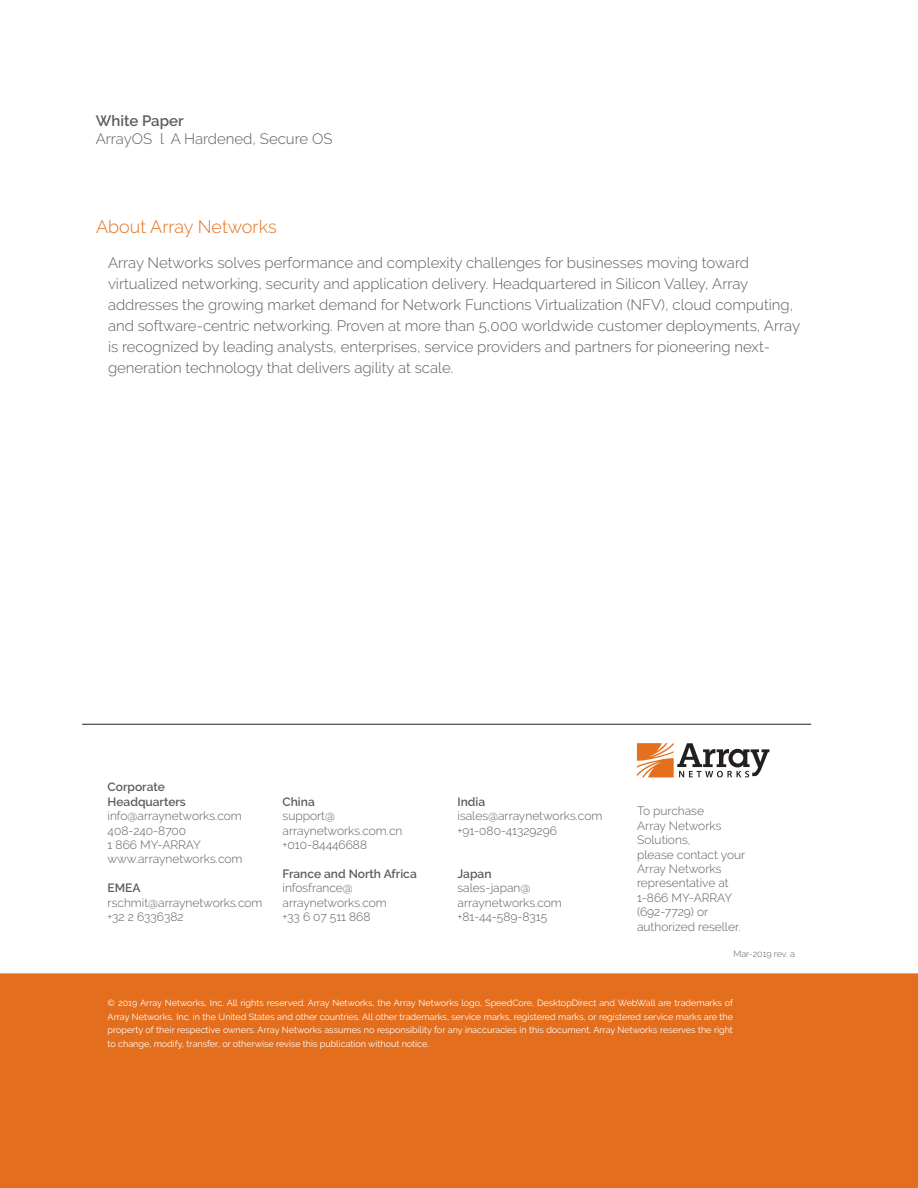
<style>
.page{position:relative;width:918px;height:1188px;background:#fff}
.page>*{position:absolute;margin:0;border:0;box-sizing:border-box;transform-origin:0 0}
._1_Inside-Main_Subhe{font:300 18px "Raleway";color:#e4701e}
.Inside_-_Body{font:300 15px/21px "Raleway";color:#5c5c5c}
.t1{font:600 15px "Raleway";color:#5c5c5c}
._1_BackPg-Basic_Text{font:300 12px/14.4px "Raleway";color:#5c5c5c}
.t2{font:600 12px/14.4px "Raleway";color:#5c5c5c}
._1_BackPg-Basic_Text-2{font:9px/13.5px "Raleway";color:#fff;text-align:justify}
.t3{font:300 9px "Raleway";color:#5c5c5c}
.s1{font-weight:600}
</style>
<div class="page">
<div style="left:0;top:973px;width:918px;height:215px;background:#e36f1e"></div>
<hr style="left:82px;top:724px;width:729px;height:1px;background:#231f20">
<div style="left:635px;top:740px;width:40px;height:40px;background:linear-gradient(to right,#fff,#fff)"></div>
<svg style="left:637px;top:743px;width:132px;height:34px"></svg>
<p class="t1" style="left:96px;top:112px;width:89px">White Paper</p>
<p class="Inside_-_Body" style="left:96px;top:128px;width:238px">ArrayOS l A Hardened, Secure OS</p>
<p class="_1_Inside-Main_Subhe" style="left:96px;top:217px;width:182px">About Array Networks</p>
<p class="Inside_-_Body" style="left:108px;top:252px;width:694px">Array Networks solves performance and complexity challenges for businesses moving toward virtualized networking, security and application delivery. Headquartered in Silicon Valley, Array addresses the growing market demand for Network Functions Virtualization (NFV), cloud computing, and software-centric networking. Proven at more than 5,000 worldwide customer deployments, Array is recognized by leading analysts, enterprises, service providers and partners for pioneering next&shy;generation technology that delivers agility at scale.</p>
<p class="t2" style="left:108px;top:780px;width:80px">Corporate<br>Headquarters</p>
<p class="_1_BackPg-Basic_Text" style="left:108px;top:809px;width:136px">info@arraynetworks.com</p>
<p class="_1_BackPg-Basic_Text" style="left:108px;top:823px;width:80px">408-240-8700</p>
<p class="_1_BackPg-Basic_Text" style="left:108px;top:837px;width:95px">1 866 MY-ARRAY</p>
<p class="_1_BackPg-Basic_Text" style="left:108px;top:852px;width:136px">www.arraynetworks.com</p>
<p class="_1_BackPg-Basic_Text" style="left:108px;top:881px;width:157px"><span class="s1">EMEA </span>rschmit@arraynetworks.com +32 2 6336382</p>
<p class="_1_BackPg-Basic_Text" style="left:283px;top:794px;width:121px"><span class="s1">China<br></span>support@ arraynetworks.com.cn +010-84446688</p>
<p class="_1_BackPg-Basic_Text" style="left:283px;top:866px;width:136px"><span class="s1">France and North Africa </span>infosfrance@ arraynetworks.com<br>+33 6 07 511 868</p>
<p class="_1_BackPg-Basic_Text" style="left:458px;top:794px;width:146px"><span class="s1">India </span>isales@arraynetworks.com +91-080-41329296</p>
<p class="_1_BackPg-Basic_Text" style="left:458px;top:866px;width:106px"><span class="s1">Japan </span>sales-japan@ arraynetworks.com +81-44-589-8315</p>
<p class="_1_BackPg-Basic_Text" style="left:637px;top:804px;width:110px">To purchase<br>Array Networks<br>Solutions,<br>please contact your<br>Array Networks representative at<br>1-866 MY-ARRAY (692-7729) or authorized reseller.</p>
<p class="t3" style="left:734px;top:949px;width:63px">Mar-2019 rev. a</p>
<p class="_1_BackPg-Basic_Text-2" style="left:108px;top:996px;width:627px">© 2019 Array Networks, Inc. All rights reserved. Array Networks, the Array Networks logo, SpeedCore, DesktopDirect and WebWall are trademarks of Array Networks, Inc. in the United States and other countries. All other trademarks, service marks, registered marks, or registered service marks are the property of their respective owners. Array Networks assumes no responsibility for any inaccuracies in this document. Array Networks reserves the right to change, modify, transfer, or otherwise revise this publication without notice.</p>
</div>
